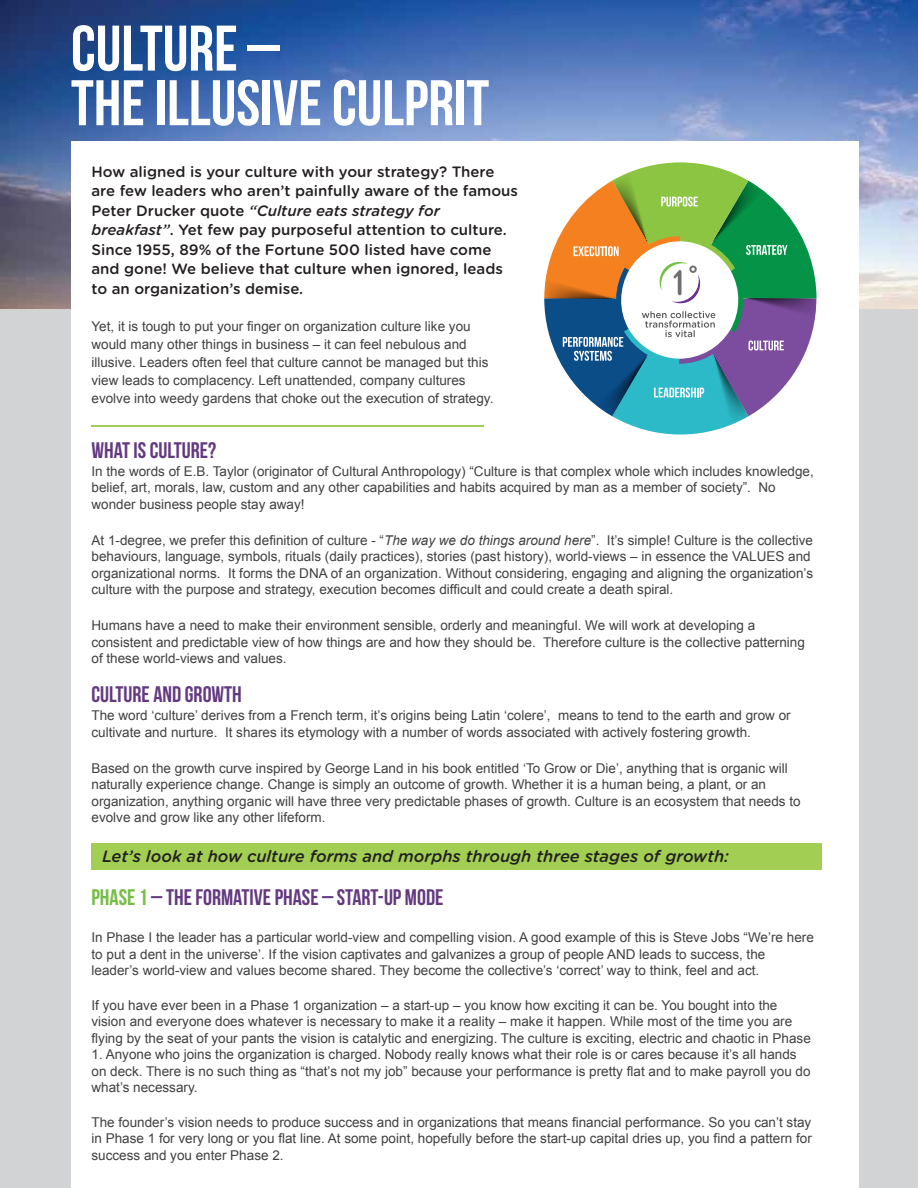
<style>
.page{position:relative;width:918px;height:1188px;background:#d1d3d4}
.page>*{position:absolute;margin:0;border:0;box-sizing:border-box;transform-origin:0 0}
.t1{font:64.2px/54.6px "Bebas Neue";color:#fff}
.t2{font:22.5px "Bebas Neue";color:#633980}
.t3{font:italic 500 16.5px "Gotham Rounded";color:#231f20}
.t4{font:500 15px/19.5px "Gotham Rounded";color:#231f20}
.t5{font:13.5px/16.5px "Arial";color:#414042}
.s1{font-style:italic}
.s2{color:#75bd45}
</style>
<div class="page">
<img style="left:0;top:0;width:918px;height:309px">
<div style="left:71px;top:142px;width:788px;height:1046px;background:#fff"></div>
<hr style="left:92px;top:425px;width:392px;height:2px;background:#a2ce53">
<div style="left:92px;top:844px;width:730px;height:26px;background:#a2ce53"></div>
<svg style="left:544px;top:162px;width:273px;height:273px"></svg>
<h1 class="t1" style="left:71px;top:20px;width:420px">CULTURE –<br>THE ILLUSIVE CULPRIT</h1>
<p class="t4" style="left:92px;top:161px;width:428px">How aligned is your culture with your strategy? There are few leaders who aren’t painfully aware of the famous Peter Drucker quote <span class="s1">“Culture eats strategy for breakfast”</span>. Yet few pay purposeful attention to culture.<br>Since 1955, 89% of the Fortune 500 listed have come and gone! We believe that culture when ignored, leads to an organization’s demise.</p>
<p class="t5" style="left:92px;top:318px;width:404px;line-height:18px">Yet, it is tough to put your finger on organization culture like you would many other things in business – it can feel nebulous and illusive. Leaders often feel that culture cannot be managed but this view leads to complacency. Left unattended, company cultures evolve into weedy gardens that choke out the execution of strategy.</p>
<h2 class="t2" style="left:92px;top:438px;width:126px">WHAT IS CULTURE?</h2>
<p class="t5" style="left:92px;top:463px;width:724px">In the words of E.B. Taylor (originator of Cultural Anthropology) “Culture is that complex whole which includes knowledge, belief, art, morals, law, custom and any other capabilities and habits acquired by man as a member of society”. No wonder business people stay away!</p>
<p class="t5" style="left:92px;top:532px;width:723px">At 1-degree, we prefer this definition of culture - “<span class="s1">The way we do things around here</span>”. It’s simple! Culture is the collective behaviours, language, symbols, rituals (daily practices), stories (past history), world-views – in essence the VALUES and organizational norms. It forms the DNA of an organization. Without considering, engaging and aligning the organization’s culture with the purpose and strategy, execution becomes difficult and could create a death spiral.</p>
<p class="t5" style="left:92px;top:617px;width:715px">Humans have a need to make their environment sensible, orderly and meaningful. We will work at developing a consistent and predictable view of how things are and how they should be. Therefore culture is the collective patterning of these world-views and values.</p>
<h2 class="t2" style="left:92px;top:682px;width:152px">CULTURE AND GROWTH</h2>
<p class="t5" style="left:92px;top:707px;width:701px">The word ‘culture’ derives from a French term, it’s origins being Latin ‘colere’, means to tend to the earth and grow or cultivate and nurture. It shares its etymology with a number of words associated with actively fostering growth.</p>
<p class="t5" style="left:92px;top:760px;width:711px">Based on the growth curve inspired by George Land in his book entitled ‘To Grow or Die’, anything that is organic will naturally experience change. Change is simply an outcome of growth. Whether it is a human being, a plant, or an organization, anything organic will have three very predictable phases of growth. Culture is an ecosystem that needs to evolve and grow like any other lifeform.</p>
<p class="t3" style="left:102px;top:844px;width:629px">Let’s look at how culture forms and morphs through three stages of growth:</p>
<h2 class="t2" style="left:92px;top:885px;width:353px"><span class="s2">PHASE 1</span> – THE FORMATIVE PHASE – START-UP MODE</h2>
<p class="t5" style="left:92px;top:930px;width:724px">In Phase I the leader has a particular world-view and compelling vision. A good example of this is Steve Jobs “We’re here to put a dent in the universe’. If the vision captivates and galvanizes a group of people AND leads to success, the leader’s world-view and values become shared. They become the collective’s ‘correct’ way to think, feel and act.</p>
<p class="t5" style="left:92px;top:997px;width:721px">If you have ever been in a Phase 1 organization – a start-up – you know how exciting it can be. You bought into the vision and everyone does whatever is necessary to make it a reality – make it happen. While most of the time you are flying by the seat of your pants the vision is catalytic and energizing. The culture is exciting, electric and chaotic in Phase</p>
<p class="t5" style="left:92px;top:1047px;width:721px">1. Anyone who joins the organization is charged. Nobody really knows what their role is or cares because it’s all hands on deck. There is no such thing as “that’s not my job” because your performance is pretty flat and to make payroll you do what’s necessary.</p>
<p class="t5" style="left:92px;top:1114px;width:722px;text-align:justify">The founder’s vision needs to produce success and in organizations that means financial performance. So you can’t stay in Phase 1 for very long or you flat line. At some point, hopefully before the start-up capital dries up, you find a pattern for success and you enter Phase 2.</p>
</div>
